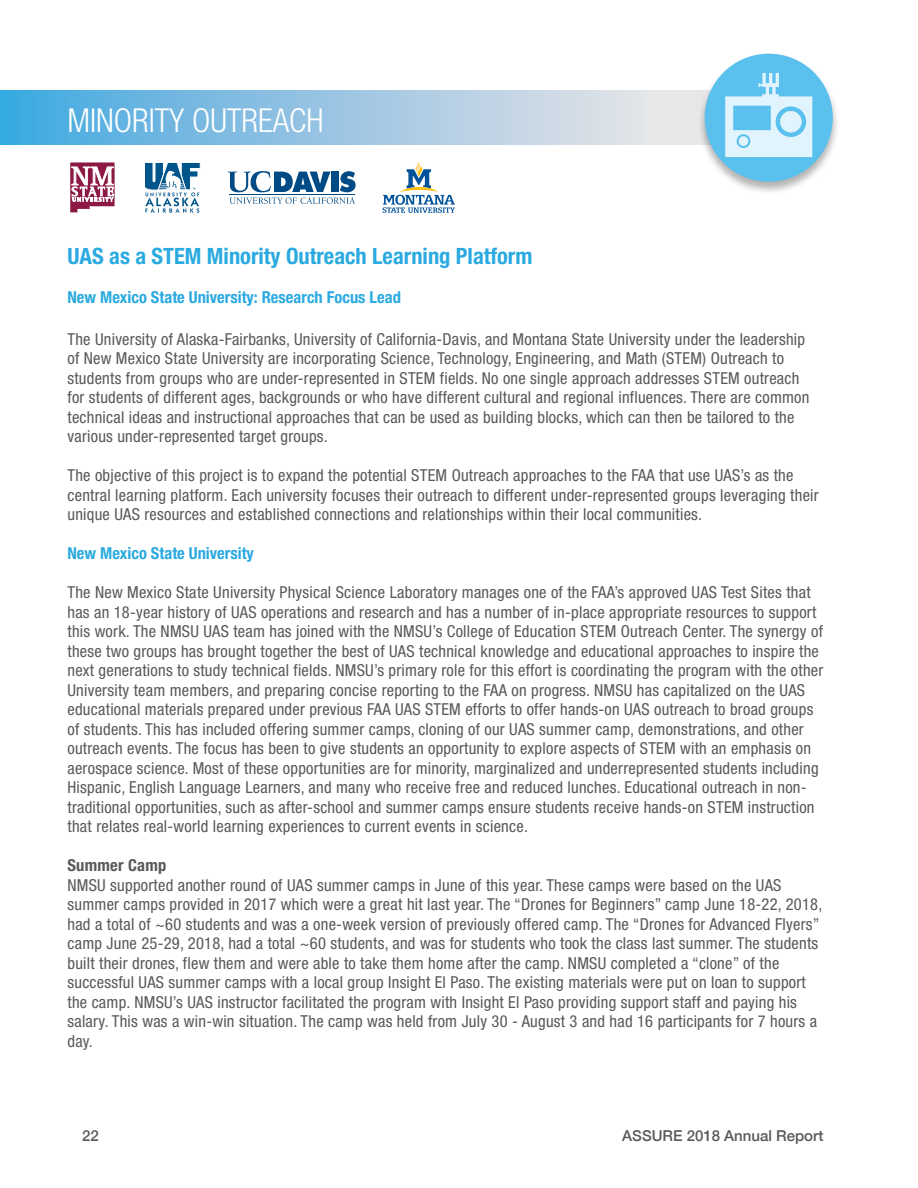
<style>
.page{position:relative;width:918px;height:1188px;background:#fff}
.page>*{position:absolute;margin:0;border:0;box-sizing:border-box;transform-origin:0 0}
.t1{font:300 condensed 33px "Helvetica Neue LT Std";color:#fff}
.t2{font:700 condensed 22.5px "Helvetica Neue LT Std";color:#2aaae1}
.t3{font:condensed 16.5px/19.5px "Helvetica Neue LT Std";letter-spacing:.015em;color:#58595b}
.t4{font:700 condensed 16.5px "Helvetica Neue LT Std";color:#2aaae1}
.t5{font:700 condensed 16.5px "Helvetica Neue LT Std";letter-spacing:.015em;color:#58595b}
.t6{font:500 15px "Helvetica Neue LT";color:#58595b}
</style>
<div class="page">
<svg style="left:0;top:91px;width:698px;height:54px;background:#9ac7e3"></svg>
<div style="left:698px;top:53px;width:142px;height:142px;background:#000;opacity:.3"></div>
<svg style="left:705px;top:54px;width:128px;height:128px;background:#9bd7f2"></svg>
<svg style="left:70px;top:162px;width:45px;height:50px"></svg>
<svg style="left:145px;top:163px;width:56px;height:50px"></svg>
<svg style="left:228px;top:171px;width:128px;height:33px"></svg>
<svg style="left:383px;top:162px;width:72px;height:51px"></svg>
<h1 class="t1" style="left:68px;top:101px;width:257px">MINORITY OUTREACH</h1>
<h2 class="t2" style="left:68px;top:243px;width:467px">UAS as a STEM Minority Outreach Learning Platform</h2>
<p class="t4" style="left:68px;top:288px;width:335px">New Mexico State University: Research Focus Lead</p>
<p class="t3" style="left:68px;top:329px;width:744px">The University of Alaska-Fairbanks, University of California-Davis, and Montana State University under the leadership of New Mexico State University are incorporating Science, Technology, Engineering, and Math (STEM) Outreach to students from groups who are under-represented in STEM fields. No one single approach addresses STEM outreach for students of different ages, backgrounds or who have different cultural and regional influences. There are common technical ideas and instructional approaches that can be used as building blocks, which can then be tailored to the various under-represented target groups.</p>
<p class="t3" style="left:68px;top:465px;width:753px">The objective of this project is to expand the potential STEM Outreach approaches to the FAA that use UAS’s as the central learning platform. Each university focuses their outreach to different under-represented groups leveraging their unique UAS resources and established connections and relationships within their local communities.</p>
<p class="t4" style="left:68px;top:543px;width:188px">New Mexico State University</p>
<p class="t3" style="left:68px;top:582px;width:757px">The New Mexico State University Physical Science Laboratory manages one of the FAA’s approved UAS Test Sites that has an 18-year history of UAS operations and research and has a number of in-place appropriate resources to support this work. The NMSU UAS team has joined with the NMSU’s College of Education STEM Outreach Center. The synergy of these two groups has brought together the best of UAS technical knowledge and educational approaches to inspire the next generations to study technical fields. NMSU’s primary role for this effort is coordinating the program with the other University team members, and preparing concise reporting to the FAA on progress. NMSU has capitalized on the UAS educational materials prepared under previous FAA UAS STEM efforts to offer hands-on UAS outreach to broad groups of students. This has included offering summer camps, cloning of our UAS summer camp, demonstrations, and other outreach events. The focus has been to give students an opportunity to explore aspects of STEM with an emphasis on aerospace science. Most of these opportunities are for minority, marginalized and underrepresented students including Hispanic, English Language Learners, and many who receive free and reduced lunches. Educational outreach in non&shy;traditional opportunities, such as after-school and summer camps ensure students receive hands-on STEM instruction that relates real-world learning experiences to current events in science.</p>
<p class="t5" style="left:68px;top:855px;width:100px">Summer Camp</p>
<p class="t3" style="left:68px;top:875px;width:756px">NMSU supported another round of UAS summer camps in June of this year. These camps were based on the UAS summer camps provided in 2017 which were a great hit last year. The “Drones for Beginners” camp June 18-22, 2018, had a total of ~60 students and was a one-week version of previously offered camp. The “Drones for Advanced Flyers” camp June 25-29, 2018, had a total ~60 students, and was for students who took the class last summer. The students built their drones, flew them and were able to take them home after the camp. NMSU completed a “clone” of the successful UAS summer camps with a local group Insight El Paso. The existing materials were put on loan to support the camp. NMSU’s UAS instructor facilitated the program with Insight El Paso providing support staff and paying his salary. This was a win-win situation. The camp was held from July 30 - August 3 and had 16 participants for 7 hours a day.</p>
<p class="t6" style="left:82px;top:1126px;width:18px">22</p>
<p class="t6" style="left:622px;top:1126px;width:203px">ASSURE 2018 Annual Report</p>
</div>
